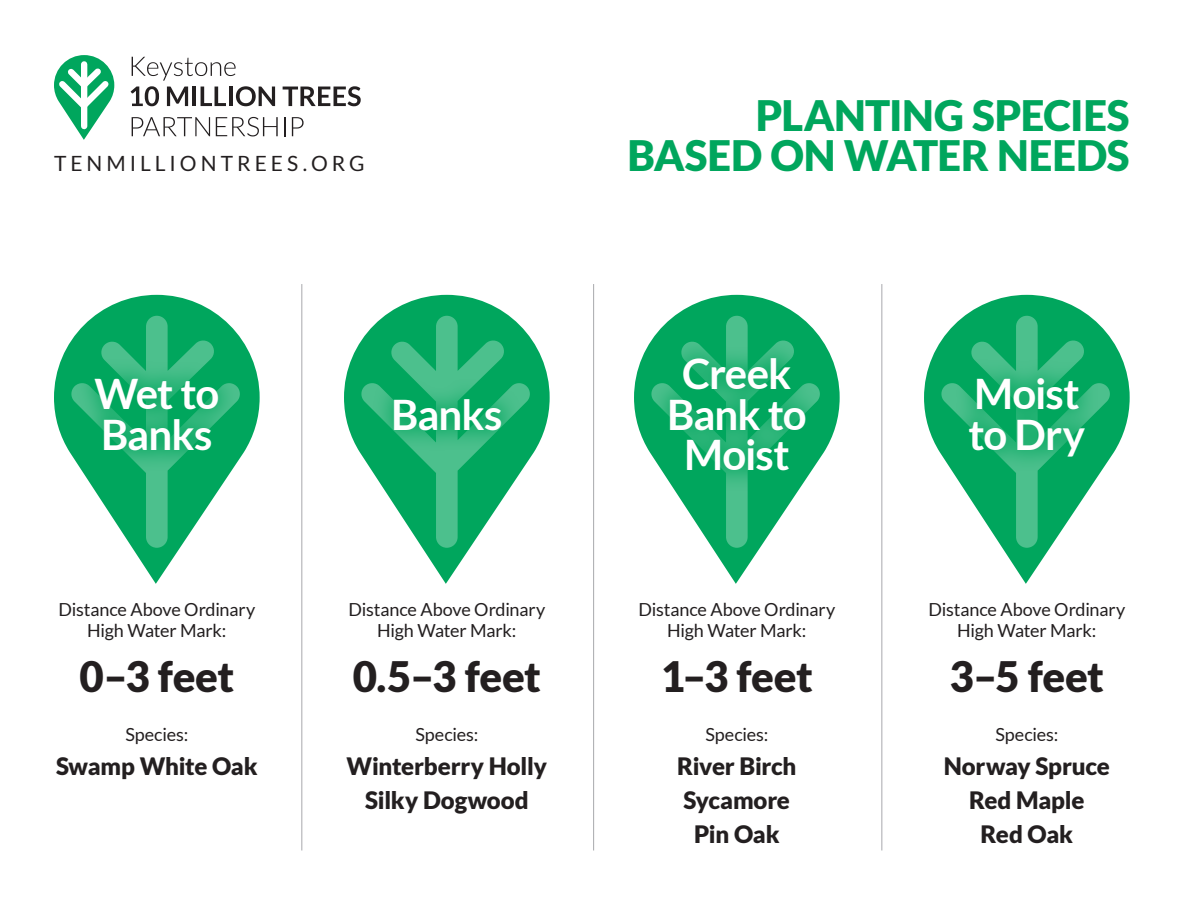
<style>
.page{position:relative;width:1188px;height:918px;background:#fff}
.page>*{position:absolute;margin:0;border:0;box-sizing:border-box;transform-origin:0 0}
.t1{font:700 42px/40.5px "Lato";letter-spacing:-.02em;color:#fff}
.t2{font:900 42px "Lato";letter-spacing:-.01em;color:#00a65d}
.t3{font:900 42px "Lato";letter-spacing:-.01em;color:#231f20}
.t4{font:900 24px/33.8px "Lato";letter-spacing:-.01em;color:#231f20;text-align:center}
.t5{font:21px "Lato";letter-spacing:.19em;color:#231f20}
.t6{font:18px/21px "Lato";letter-spacing:-.01em;color:#231f20;text-align:center}
</style>
<div class="page">
<svg style="left:54px;top:295px;width:206px;height:289px"></svg>
<svg style="left:70px;top:316px;width:171px;height:232px"></svg>
<svg style="left:344px;top:295px;width:206px;height:289px"></svg>
<svg style="left:360px;top:316px;width:171px;height:232px"></svg>
<svg style="left:634px;top:295px;width:206px;height:289px"></svg>
<svg style="left:650px;top:316px;width:171px;height:232px"></svg>
<svg style="left:924px;top:295px;width:206px;height:289px"></svg>
<svg style="left:940px;top:316px;width:171px;height:232px"></svg>
<div style="left:74px;top:358px;width:165px;height:114px;background:#00a65d;opacity:.75"></div>
<svg style="left:54px;top:55px;width:60px;height:85px"></svg>
<svg style="left:131px;top:57px;width:144px;height:49px"></svg>
<svg style="left:283px;top:86px;width:78px;height:20px"></svg>
<svg style="left:132px;top:117px;width:78px;height:19px"></svg>
<svg style="left:216px;top:117px;width:62px;height:19px"></svg>
<svg style="left:284px;top:117px;width:1px;height:19px"></svg>
<svg style="left:292px;top:117px;width:12px;height:19px"></svg>
<div style="left:372px;top:377px;width:150px;height:74px;background:#00a65d;opacity:.75"></div>
<div style="left:648px;top:337px;width:178px;height:155px;background:#00a65d;opacity:.75"></div>
<div style="left:948px;top:357px;width:158px;height:122px;background:#00a65d;opacity:.75"></div>
<hr style="left:301px;top:284px;width:1px;height:566px;background:#a8a9ad">
<hr style="left:593px;top:284px;width:1px;height:566px;background:#a8a9ad">
<hr style="left:881px;top:284px;width:1px;height:566px;background:#a8a9ad">
<p class="t5" style="left:54px;top:152px;width:312px">TENMILLIONTREES.ORG</p>
<h1 class="t1" style="left:94px;top:373px;width:126px">Wet to<br>Banks</h1>
<h1 class="t1" style="left:391px;top:394px;width:113px">Banks</h1>
<p class="t6" style="left:58px;top:599px;width:198px">Distance Above Ordinary<br>High Water Mark:</p>
<h1 class="t3" style="left:79px;top:652px;width:156px">0–3 feet</h1>
<p class="t6" style="left:125px;top:724px;width:64px">Species:</p>
<h2 class="t4" style="left:56px;top:749px;width:203px">Swamp White Oak</h2>
<p class="t6" style="left:348px;top:599px;width:198px">Distance Above Ordinary<br>High Water Mark:</p>
<h1 class="t3" style="left:353px;top:652px;width:190px">0.5–3 feet</h1>
<p class="t6" style="left:415px;top:724px;width:64px">Species:</p>
<h2 class="t4" style="left:347px;top:749px;width:202px">Winterberry Holly<br>Silky Dogwood</h2>
<h1 class="t2" style="left:756px;top:91px;width:375px">PLANTING SPECIES</h1>
<h1 class="t2" style="left:628px;top:131px;width:504px">BASED ON WATER NEEDS</h1>
<h1 class="t1" style="left:667px;top:353px;width:141px;text-align:center">Creek<br>Bank to<br>Moist</h1>
<p class="t6" style="left:638px;top:599px;width:198px">Distance Above Ordinary<br>High Water Mark:</p>
<h1 class="t3" style="left:661px;top:652px;width:153px">1–3 feet</h1>
<p class="t6" style="left:705px;top:724px;width:64px">Species:</p>
<h2 class="t4" style="left:677px;top:749px;width:121px">River Birch<br>Sycamore<br>Pin Oak</h2>
<h1 class="t1" style="left:969px;top:373px;width:118px">Moist to Dry</h1>
<p class="t6" style="left:928px;top:599px;width:198px">Distance Above Ordinary<br>High Water Mark:</p>
<h1 class="t3" style="left:950px;top:652px;width:156px">3–5 feet</h1>
<p class="t6" style="left:995px;top:724px;width:64px">Species:</p>
<h2 class="t4" style="left:944px;top:749px;width:168px">Norway Spruce<br>Red Maple<br>Red Oak</h2>
</div>
